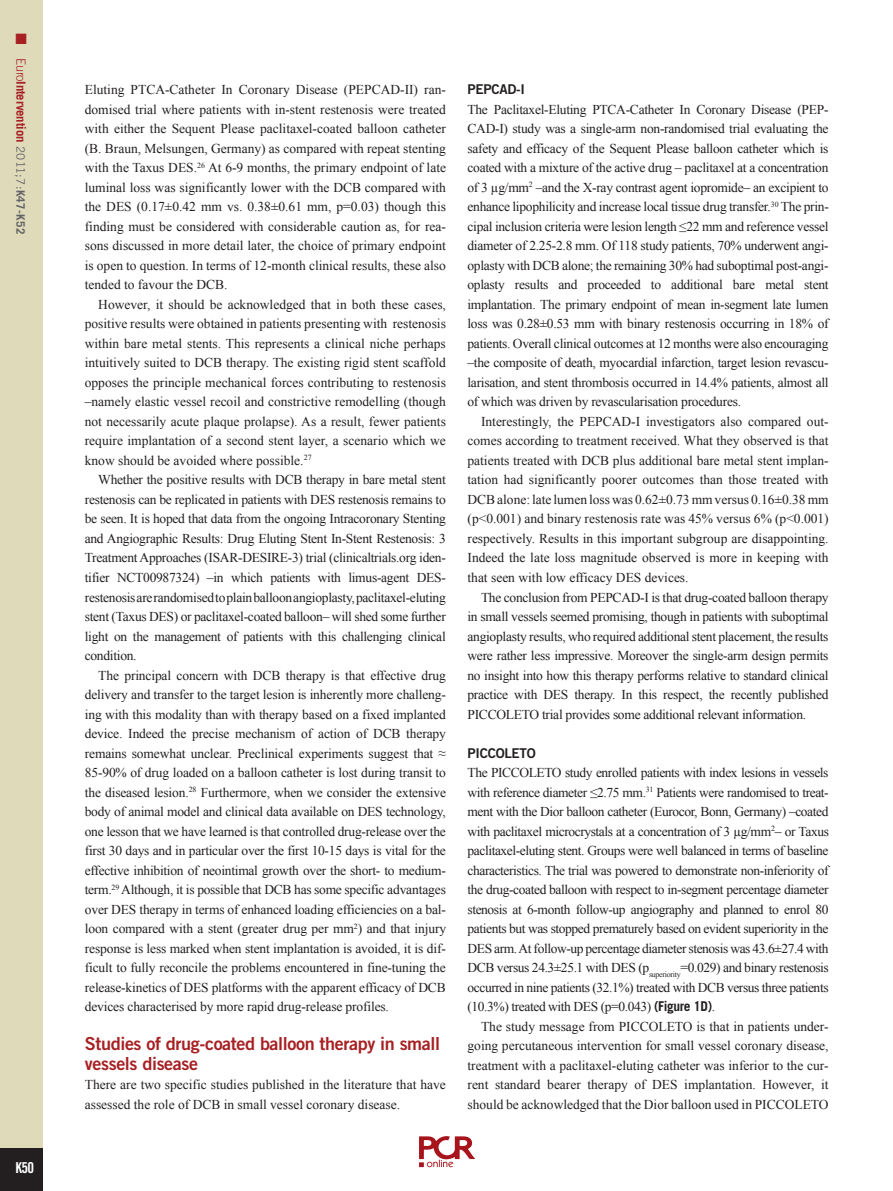
<style>
.page{position:relative;width:893px;height:1191px;background:#fff}
.page>*{position:absolute;margin:0;border:0;box-sizing:border-box;transform-origin:0 0}
.t1{font:18px/19.5px "Trade Gothic LT Std Bd 2";letter-spacing:-.02em;color:#a72023}
.t2{font:15px "Trade Gothic LT Std Bd Cn 20";color:#fff}
.t3{font:15px "Zapf Dingbats ITC";color:#a72023}
.t4{font:13.5px/19.5px "Times New Roman";color:#231f20;text-align:justify}
.t5{font:13.5px "Trade Gothic LT Std Bd 2";letter-spacing:-.02em;color:#231f20}
.t6{font:700 12.75px "Trade Gothic LT Std";letter-spacing:-.01em;color:#a72023}
.s1{font-weight:300}
.s2{font-weight:400;font-size:11.7px;color:#636366}
.s3{font-size:11.7px;color:#636366}
.s4{font-family:"Trade Gothic LT Std";font-weight:700}
</style>
<div class="page">
<img style="left:419px;top:1136px;width:56px;height:32px">
<div style="left:0;top:0;width:43px;height:1191px;background:#dedaba"></div>
<div style="left:0;top:1148px;width:43px;height:43px;background:#231f20"></div>
<p class="t3" style="left:16px;top:33px;width:13px">■</p>
<p class="t6" style="left:26px;top:58px;width:177px;rotate:90deg"><span class="s1">Euro</span>Intervention <span class="s2">2011;7:</span><span class="s3">K47-K52</span></p>
<p class="t2" style="left:16px;top:1159px;width:20px">K50</p>
<p class="t4" style="left:85px;top:81px;width:363px">Eluting PTCA-Catheter In Coronary Disease (PEPCAD-II) ran&shy;domised trial where patients with in-stent restenosis were treated with either the Sequent Please paclitaxel-coated balloon catheter (B. Braun, Melsungen, Germany) as compared with repeat stenting with the Taxus DES.<sup>26</sup> At 6-9 months, the primary endpoint of late luminal loss was significantly lower with the DCB compared with the DES (0.17±0.42 mm vs. 0.38±0.61 mm, p=0.03) though this finding must be considered with considerable caution as, for rea&shy;sons discussed in more detail later, the choice of primary endpoint is open to question. In terms of 12-month clinical results, these also tended to favour the DCB.</p>
<p class="t4" style="left:85px;top:296px;width:363px;text-indent:14px">However, it should be acknowledged that in both these cases, positive results were obtained in patients presenting with restenosis within bare metal stents. This represents a clinical niche perhaps intuitively suited to DCB therapy. The existing rigid stent scaffold opposes the principle mechanical forces contributing to restenosis –namely elastic vessel recoil and constrictive remodelling (though not necessarily acute plaque prolapse). As a result, fewer patients require implantation of a second stent layer, a scenario which we know should be avoided where possible.<sup>27</sup></p>
<p class="t4" style="left:85px;top:471px;width:363px;text-indent:14px">Whether the positive results with DCB therapy in bare metal stent restenosis can be replicated in patients with DES restenosis remains to be seen. It is hoped that data from the ongoing Intracoronary Stenting and Angiographic Results: Drug Eluting Stent In-Stent Restenosis: 3<br>Treatment Approaches (ISAR-DESIRE-3) trial (clinicaltrials.org iden&shy;tifier NCT00987324) –in which patients with limus-agent DES&shy;restenosis are randomised to plain balloon angioplasty, paclitaxel-eluting stent (Taxus DES) or paclitaxel-coated balloon– will shed some further light on the management of patients with this challenging clinical condition.</p>
<p class="t4" style="left:85px;top:666px;width:363px;text-indent:14px">The principal concern with DCB therapy is that effective drug delivery and transfer to the target lesion is inherently more challeng&shy;ing with this modality than with therapy based on a fixed implanted device. Indeed the precise mechanism of action of DCB therapy remains somewhat unclear. Preclinical experiments suggest that ≈ 85-90% of drug loaded on a balloon catheter is lost during transit to the diseased lesion.<sup>28</sup> Furthermore, when we consider the extensive body of animal model and clinical data available on DES technology, one lesson that we have learned is that controlled drug-release over the first 30 days and in particular over the first 10-15 days is vital for the effective inhibition of neointimal growth over the short- to medium&shy;term.<sup>29</sup> Although, it is possible that DCB has some specific advantages over DES therapy in terms of enhanced loading efficiencies on a bal&shy;loon compared with a stent (greater drug per mm<sup>2</sup>) and that injury response is less marked when stent implantation is avoided, it is dif&shy;ficult to fully reconcile the problems encountered in fine-tuning the release-kinetics of DES platforms with the apparent efficacy of DCB devices characterised by more rapid drug-release profiles.</p>
<h1 class="t1" style="left:85px;top:1035px;width:357px">Studies of drug-coated balloon therapy in small vessels disease</h1>
<p class="t4" style="left:85px;top:1076px;width:363px">There are two specific studies published in the literature that have assessed the role of DCB in small vessel coronary disease.</p>
<p class="t5" style="left:467px;top:84px;width:59px">PEPCAD-I</p>
<p class="t4" style="left:467px;top:101px;width:363px">The Paclitaxel-Eluting PTCA-Catheter In Coronary Disease (PEP-CAD-I) study was a single-arm non-randomised trial evaluating the safety and efficacy of the Sequent Please balloon catheter which is coated with a mixture of the active drug – paclitaxel at a concentration of 3 µg/mm<sup>2</sup> –and the X-ray contrast agent iopromide– an excipient to enhance lipophilicity and increase local tissue drug transfer.<sup>30</sup> The prin&shy;cipal inclusion criteria were lesion length ≤22 mm and reference vessel diameter of 2.25-2.8 mm. Of 118 study patients, 70% underwent angi&shy;oplasty with DCB alone; the remaining 30% had suboptimal post-angi&shy;oplasty results and proceeded to additional bare metal stent implantation. The primary endpoint of mean in-segment late lumen loss was 0.28±0.53 mm with binary restenosis occurring in 18% of patients. Overall clinical outcomes at 12 months were also encouraging –the composite of death, myocardial infarction, target lesion revascu&shy;larisation, and stent thrombosis occurred in 14.4% patients, almost all of which was driven by revascularisation procedures.</p>
<p class="t4" style="left:467px;top:413px;width:363px;text-indent:14px">Interestingly, the PEPCAD-I investigators also compared out&shy;comes according to treatment received. What they observed is that patients treated with DCB plus additional bare metal stent implan&shy;tation had significantly poorer outcomes than those treated with DCB alone: late lumen loss was 0.62±0.73 mm versus 0.16±0.38 mm (p&lt;0.001) and binary restenosis rate was 45% versus 6% (p&lt;0.001) respectively. Results in this important subgroup are disappointing.<br>Indeed the late loss magnitude observed is more in keeping with that seen with low efficacy DES devices.</p>
<p class="t4" style="left:467px;top:588px;width:363px;text-indent:14px">The conclusion from PEPCAD-I is that drug-coated balloon therapy in small vessels seemed promising, though in patients with suboptimal angioplasty results, who required additional stent placement, the results were rather less impressive. Moreover the single-arm design permits no insight into how this therapy performs relative to standard clinical practice with DES therapy. In this respect, the recently published PICCOLETO trial provides some additional relevant information.</p>
<p class="t5" style="left:467px;top:747px;width:70px">PICCOLETO</p>
<p class="t4" style="left:467px;top:764px;width:363px">The PICCOLETO study enrolled patients with index lesions in vessels with reference diameter ≤2.75 mm.<sup>31</sup> Patients were randomised to treat&shy;ment with the Dior balloon catheter (Eurocor, Bonn, Germany) –coated with paclitaxel microcrystals at a concentration of 3 µg/mm<sup>2</sup>– or Taxus paclitaxel-eluting stent. Groups were well balanced in terms of baseline characteristics. The trial was powered to demonstrate non-inferiority of the drug-coated balloon with respect to in-segment percentage diameter stenosis at 6-month follow-up angiography and planned to enrol 80 patients but was stopped prematurely based on evident superiority in the DES arm. At follow-up percentage diameter stenosis was 43.6±27.4 with DCB versus 24.3±25.1 with DES (p<sub>superiority</sub>=0.029) and binary restenosis occurred in nine patients (32.1%) treated with DCB versus three patients (10.3%) treated with DES (p=0.043) <span class="s4">(Figure 1D)</span>.</p>
<p class="t4" style="left:467px;top:1017px;width:363px;text-indent:14px">The study message from PICCOLETO is that in patients under&shy;going percutaneous intervention for small vessel coronary disease, treatment with a paclitaxel-eluting catheter was inferior to the cur&shy;rent standard bearer therapy of DES implantation. However, it should be acknowledged that the Dior balloon used in PICCOLETO</p>
</div>
